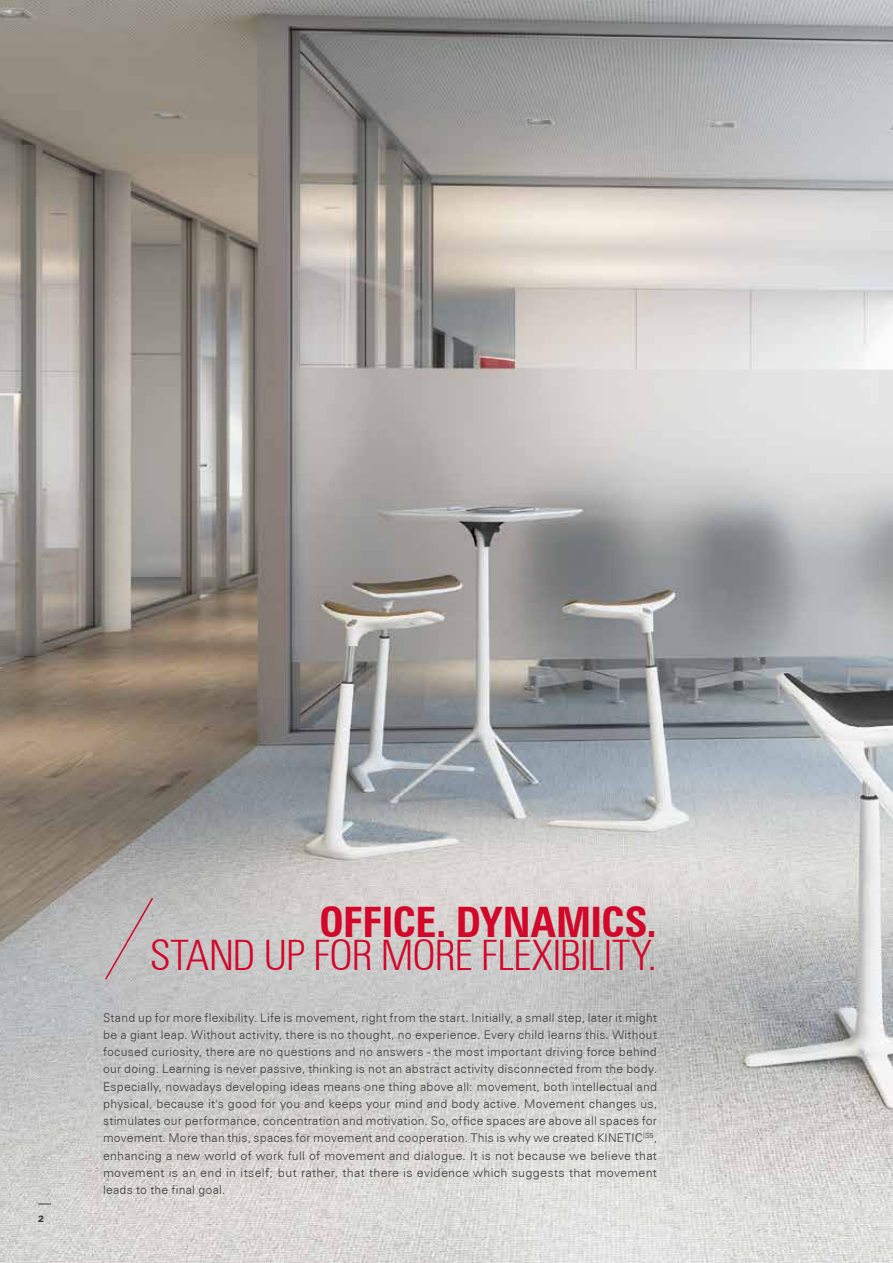
<style>
.page{position:relative;width:893px;height:1263px;background:#fff}
.page>*{position:absolute;margin:0;border:0;box-sizing:border-box;transform-origin:0 0}
.t1{font:42px "Zurich BT Light Condensed Head";letter-spacing:-.015em;color:#d3072a}
.t2{font:42px "Zurich BT Bold Condensed Head";letter-spacing:-.02em;color:#d3072a}
.t3{font:300 12px/17.2px "Zurich BT";letter-spacing:.025em;color:#3c3c3b;text-align:justify}
.t4{font:900 9px "Zurich BT";color:#3c3c3b}
</style>
<div class="page">
<img style="left:0;top:0;width:893px;height:1263px">
<svg style="left:38px;top:1203px;width:13px;height:1px"></svg>
<svg style="left:104px;top:896px;width:51px;height:85px;background:#beb7b8"></svg>
<p class="t4" style="left:38px;top:1213px;width:7px">2</p>
<h1 class="t2" style="left:319px;top:896px;width:339px">OFFICE. DYNAMICS.</h1>
<h1 class="t1" style="left:150px;top:929px;width:508px">STAND UP FOR MORE FLEXIBILITY.</h1>
<p class="t3" style="left:103px;top:1008px;width:555px">Stand up for more flexibility. Life is movement, right from the start. Initially, a small step, later it might be a giant leap. Without activity, there is no thought, no experience. Every child learns this. Without focused curiosity, there are no questions and no answers - the most important driving force behind our doing. Learning is never passive, thinking is not an abstract activity disconnected from the body.<br>Especially, nowadays developing ideas means one thing above all: movement, both intellectual and physical, because it's good for you and keeps your mind and body active. Movement changes us, stimulates our performance, concentration and motivation. So, office spaces are above all spaces for movement. More than this, spaces for movement and cooperation. This is why we created KINETIC<sup>IS5</sup>, enhancing a new world of work full of movement and dialogue. It is not because we believe that movement is an end in itself; but rather, that there is evidence which suggests that movement leads to the final goal.</p>
</div>
